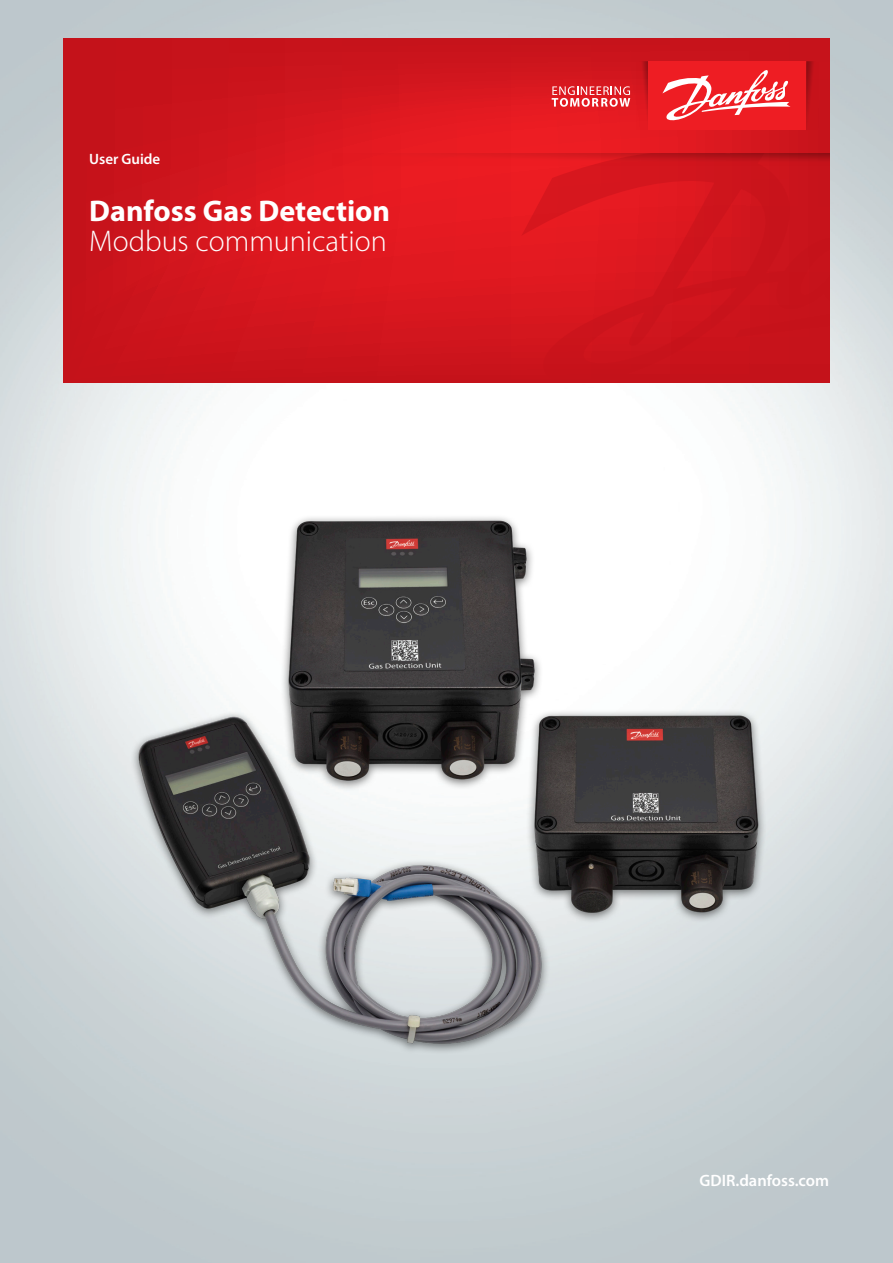
<style>
.page{position:relative;width:893px;height:1263px;background:#fff}
.page>*{position:absolute;margin:0;border:0;box-sizing:border-box;transform-origin:0 0}
.t1{font:700 30px "Myriad Pro";color:#fff}
.t2{font:300 30px "Myriad Pro";color:#fff}
.t3{font:600 16.5px "Myriad Pro";color:#fff}
.t4{font:600 15px "Myriad Pro";color:#fff}
</style>
<div class="page">
<img style="left:0;top:0;width:893px;height:1263px">
<svg style="left:64px;top:38px;width:765px;height:345px"></svg>
<svg style="left:521px;top:166px;width:308px;height:217px;fill:#ce151d"></svg>
<svg style="left:806px;top:61px;width:13px;height:69px"></svg>
<svg style="left:636px;top:61px;width:12px;height:69px"></svg>
<div style="left:648px;top:61px;width:158px;height:69px;background:#ee1d23"></div>
<svg style="left:552px;top:86px;width:78px;height:21px"></svg>
<svg style="left:662px;top:70px;width:128px;height:51px"></svg>
<svg style="left:332px;top:153px;width:497px;height:13px"></svg>
<img style="left:111px;top:492px;width:676px;height:571px">
<p class="t4" style="left:89px;top:151px;width:73px">User Guide</p>
<p class="t1" style="left:89px;top:194px;width:302px">Danfoss Gas Detection</p>
<p class="t2" style="left:89px;top:225px;width:299px">Modbus communication</p>
<p class="t3" style="left:699px;top:1172px;width:131px">GDIR.danfoss.com</p>
</div>
